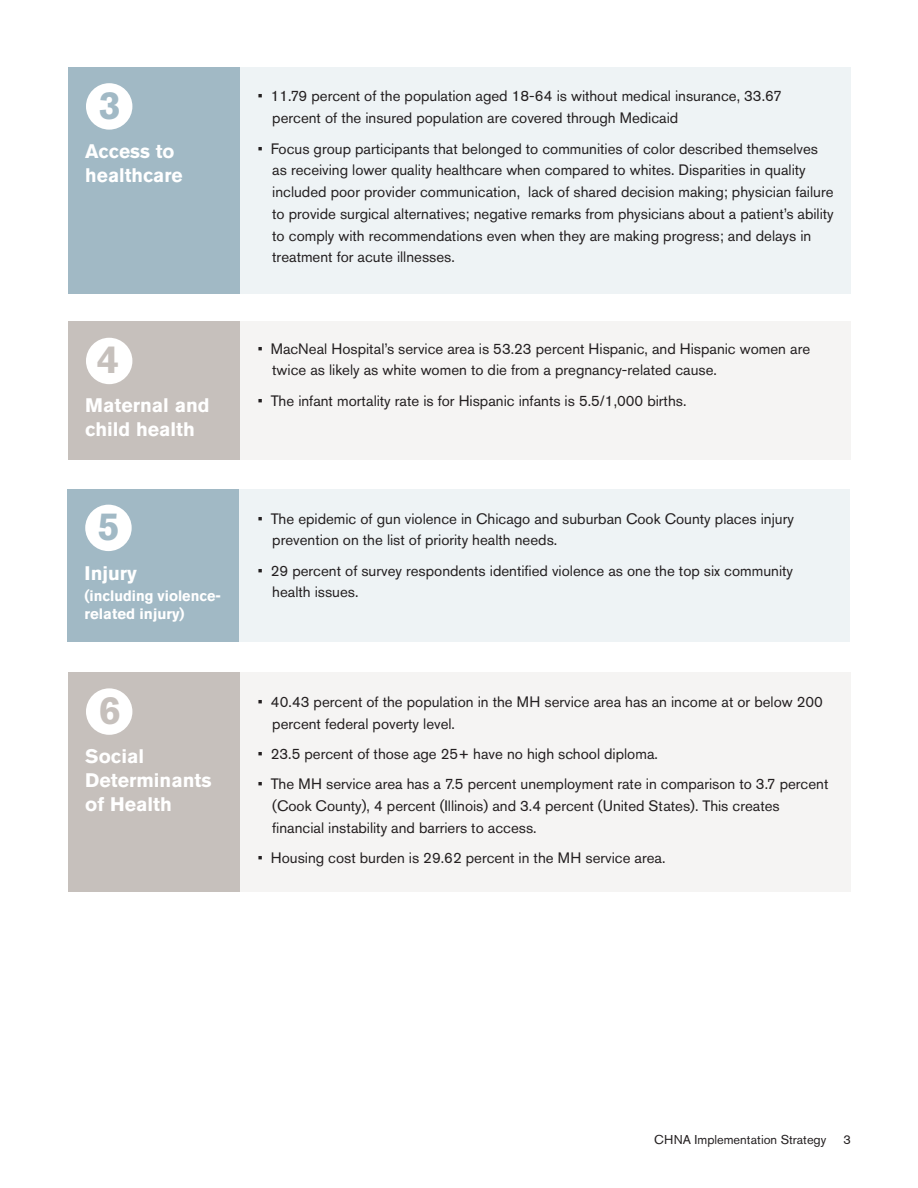
<style>
.page{position:relative;width:918px;height:1188px;background:#fff}
.page>*{position:absolute;margin:0;border:0;box-sizing:border-box;transform-origin:0 0}
.FACT_HEADERS{font:700 39px "Akzidenz Grotesk Pro";color:#a1b9c5}
.FACT_HEADERS-2{font:700 39px "Akzidenz Grotesk Pro";color:#c6c0bc}
.FACT_HEADERS-3{font:700 19.5px/24px "Akzidenz Grotesk Pro";color:#fff}
.FACTS{font:15px/21.8px "Akzidenz Grotesk Pro";color:#231f20}
.FACT_HEADERS-4{font:700 15px/18px "Akzidenz Grotesk Pro";color:#fff}
.t1{font:12.75px "Akzidenz Grotesk Pro";color:#231f20}
</style>
<div class="page">
<div style="left:240px;top:673px;width:610px;height:219px;background:#f5f4f3"></div>
<div style="left:68px;top:489px;width:171px;height:152px;background:#a1b9c5"></div>
<div style="left:239px;top:489px;width:611px;height:152px;background:#eef3f5"></div>
<div style="left:85px;top:505px;width:47px;height:46px;background:#fff;border-radius:50%"></div>
<div style="left:68px;top:322px;width:172px;height:138px;background:#c6c0bc"></div>
<div style="left:240px;top:322px;width:610px;height:138px;background:#f5f4f3"></div>
<div style="left:86px;top:338px;width:46px;height:46px;background:#fff;border-radius:50%"></div>
<div style="left:68px;top:68px;width:172px;height:226px;background:#a1b9c5"></div>
<div style="left:240px;top:68px;width:610px;height:226px;background:#eef3f5"></div>
<div style="left:86px;top:83px;width:46px;height:47px;background:#fff;border-radius:50%"></div>
<div style="left:68px;top:673px;width:172px;height:219px;background:#c6c0bc"></div>
<div style="left:86px;top:688px;width:46px;height:47px;background:#fff;border-radius:50%"></div>
<p class="FACT_HEADERS" style="left:99px;top:80px;width:23px">3</p>
<p class="FACTS" style="left:272px;top:85px;width:511px;text-indent:-15px">• 11.79 percent of the population aged 18-64 is without medical insurance, 33.67 percent of the insured population are covered through Medicaid</p>
<p class="FACTS" style="left:272px;top:137px;width:563px;text-indent:-15px">• Focus group participants that belonged to communities of color described themselves as receiving lower quality healthcare when compared to whites. Disparities in quality included poor provider communication, lack of shared decision making; physician failure to provide surgical alternatives; negative remarks from physicians about a patient’s ability to comply with recommendations even when they are making progress; and delays in treatment for acute illnesses.</p>
<p class="FACT_HEADERS-3" style="left:85px;top:139px;width:99px">Access to healthcare</p>
<p class="FACT_HEADERS-2" style="left:97px;top:334px;width:23px">4</p>
<p class="FACT_HEADERS-3" style="left:85px;top:393px;width:126px">Maternal and child health</p>
<p class="FACT_HEADERS" style="left:98px;top:501px;width:23px">5</p>
<p class="FACT_HEADERS-3" style="left:85px;top:560px;width:54px">Injury</p>
<p class="FACT_HEADERS-4" style="left:85px;top:586px;width:138px">(including violence&shy;related injury)</p>
<p class="FACT_HEADERS-2" style="left:99px;top:685px;width:23px">6</p>
<p class="FACT_HEADERS-3" style="left:85px;top:744px;width:128px">Social<br>Determinants of Health</p>
<p class="FACTS" style="left:272px;top:337px;width:539px;text-indent:-15px">• MacNeal Hospital’s service area is 53.23 percent Hispanic, and Hispanic women are twice as likely as white women to die from a pregnancy-related cause.</p>
<p class="FACTS" style="left:258px;top:390px;width:430px">• The infant mortality rate is for Hispanic infants is 5.5/1,000 births.</p>
<p class="FACTS" style="left:272px;top:507px;width:523px;text-indent:-15px">• The epidemic of gun violence in Chicago and suburban Cook County places injury prevention on the list of priority health needs.</p>
<p class="FACTS" style="left:272px;top:559px;width:522px;text-indent:-15px">• 29 percent of survey respondents identified violence as one the top six community health issues.</p>
<p class="FACTS" style="left:272px;top:691px;width:552px;text-indent:-15px">• 40.43 percent of the population in the MH service area has an income at or below 200 percent federal poverty level.</p>
<p class="FACTS" style="left:258px;top:743px;width:402px">• 23.5 percent of those age 25+ have no high school diploma.</p>
<p class="FACTS" style="left:272px;top:773px;width:558px;text-indent:-15px">• The MH service area has a 7.5 percent unemployment rate in comparison to 3.7 percent (Cook County), 4 percent (Illinois) and 3.4 percent (United States). This creates financial instability and barriers to access.</p>
<p class="FACTS" style="left:258px;top:847px;width:409px">• Housing cost burden is 29.62 percent in the MH service area.</p>
<p class="t1" style="left:654px;top:1131px;width:174px">CHNA Implementation Strategy</p>
<p class="t1" style="left:844px;top:1131px;width:9px">3</p>
</div>
